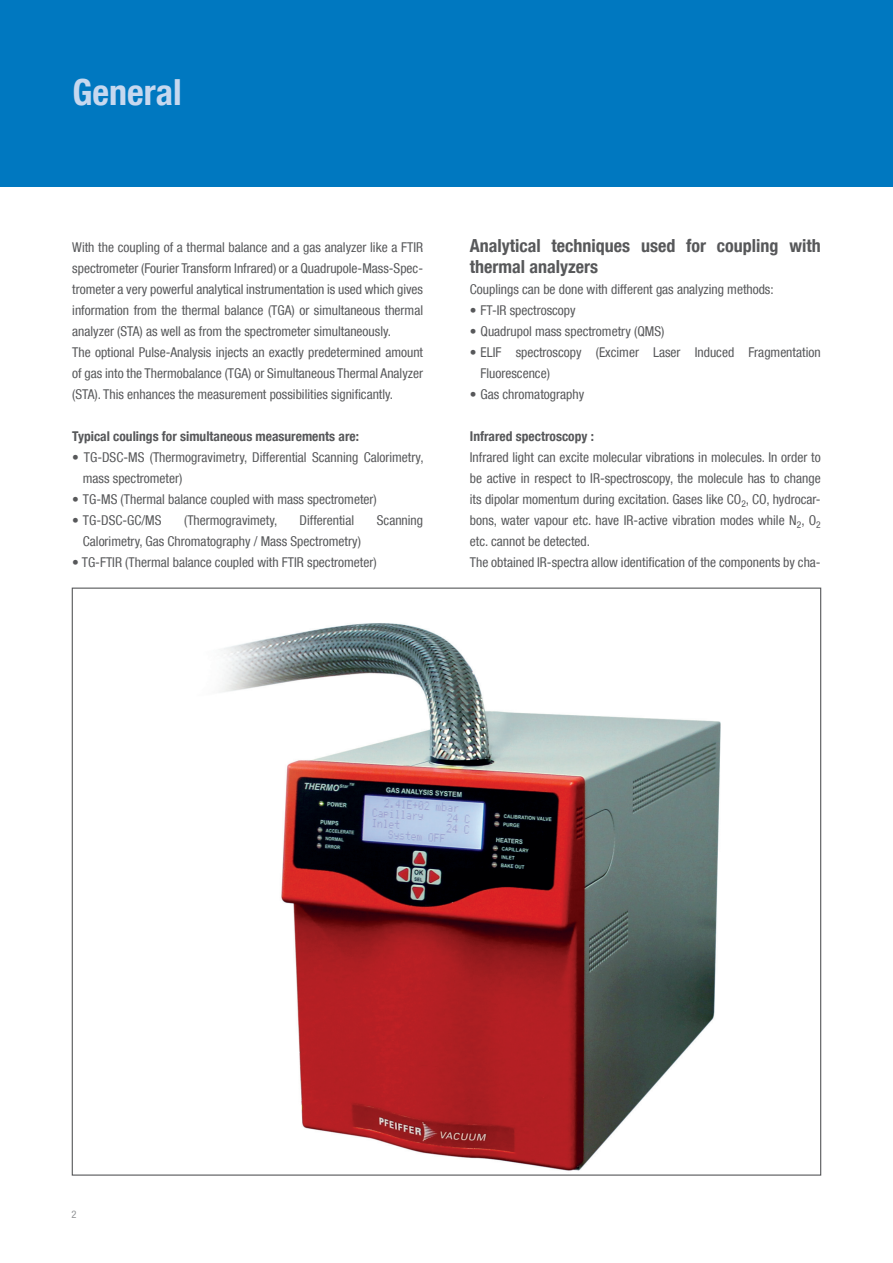
<style>
.page{position:relative;width:893px;height:1263px;background:#fff}
.page>*{position:absolute;margin:0;border:0;box-sizing:border-box;transform-origin:0 0}
.t1{font:700 condensed 36px "Helvetica Neue LT Com";color:#c6d8ef}
.t2{font:700 condensed 18px/21px "Helvetica Neue LT Com";color:#57585a}
.t3{font:condensed 13.5px/21px "Helvetica Neue LT Com";color:#57585a}
.t4{font:700 condensed 13.5px "Helvetica Neue LT Com";color:#57585a}
.t5{font:condensed 10.5px "Helvetica Neue LT Com";color:#939598}
</style>
<div class="page">
<div style="left:0;top:0;width:893px;height:187px;background:#0078c0"></div>
<img style="left:219px;top:623px;width:502px;height:548px">
<h1 class="t1" style="left:72px;top:70px;width:111px">General</h1>
<p class="t3" style="left:72px;top:236px;width:352px">With the coupling of a thermal balance and a gas analyzer like a FTIR spectrometer (Fourier Transform Infrared) or a Quadrupole-Mass-Spec&shy;trometer a very powerful analytical instrumentation is used which gives information from the thermal balance (TGA) or simultaneous thermal analyzer (STA) as well as from the spectrometer simultaneously.<br>The optional Pulse-Analysis injects an exactly predetermined amount of gas into the Thermobalance (TGA) or Simultaneous Thermal Analyzer (STA). This enhances the measurement possibilities significantly.</p>
<p class="t4" style="left:72px;top:428px;width:288px">Typical coulings for simultaneous measurements are:</p>
<p class="t3" style="left:83px;top:446px;width:342px;text-indent:-11px">• TG-DSC-MS (Thermogravimetry, Differential Scanning Calorimetry, mass spectrometer)</p>
<p class="t3" style="left:72px;top:488px;width:306px">• TG-MS (Thermal balance coupled with mass spectrometer)</p>
<p class="t3" style="left:72px;top:509px;width:91px">• TG-DSC-GC/MS</p>
<p class="t3" style="left:184px;top:509px;width:95px">(Thermogravimety,</p>
<p class="t3" style="left:300px;top:509px;width:56px">Differential</p>
<p class="t3" style="left:377px;top:509px;width:48px">Scanning</p>
<p class="t3" style="left:83px;top:530px;width:280px">Calorimetry, Gas Chromatography / Mass Spectrometry)</p>
<p class="t3" style="left:72px;top:551px;width:306px">• TG-FTIR (Thermal balance coupled with FTIR spectrometer)</p>
<h2 class="t2" style="left:470px;top:235px;width:352px">Analytical techniques used for coupling with thermal analyzers</h2>
<p class="t3" style="left:470px;top:278px;width:305px">Couplings can be done with different gas analyzing methods:</p>
<p class="t3" style="left:470px;top:299px;width:107px">• FT-IR spectroscopy</p>
<p class="t3" style="left:470px;top:320px;width:196px">• Quadrupol mass spectrometry (QMS)</p>
<p class="t3" style="left:480px;top:341px;width:342px;text-indent:-11px">• ELIF spectroscopy (Excimer Laser Induced Fragmentation<br>Fluorescence)</p>
<p class="t3" style="left:470px;top:383px;width:116px">• Gas chromatography</p>
<p class="t4" style="left:470px;top:428px;width:126px">Infrared spectroscopy :</p>
<p class="t3" style="left:470px;top:446px;width:352px">Infrared light can excite molecular vibrations in molecules. In order to be active in respect to IR-spectroscopy, the molecule has to change its dipolar momentum during excitation. Gases like CO<sub>2</sub>, CO, hydrocar&shy;bons, water vapour etc. have IR-active vibration modes while N<sub>2</sub>, O<sub>2 </sub>etc. cannot be detected.<br>The obtained IR-spectra allow identification of the components by cha-</p>
<p class="t5" style="left:71px;top:1208px;width:7px">2</p>
</div>
